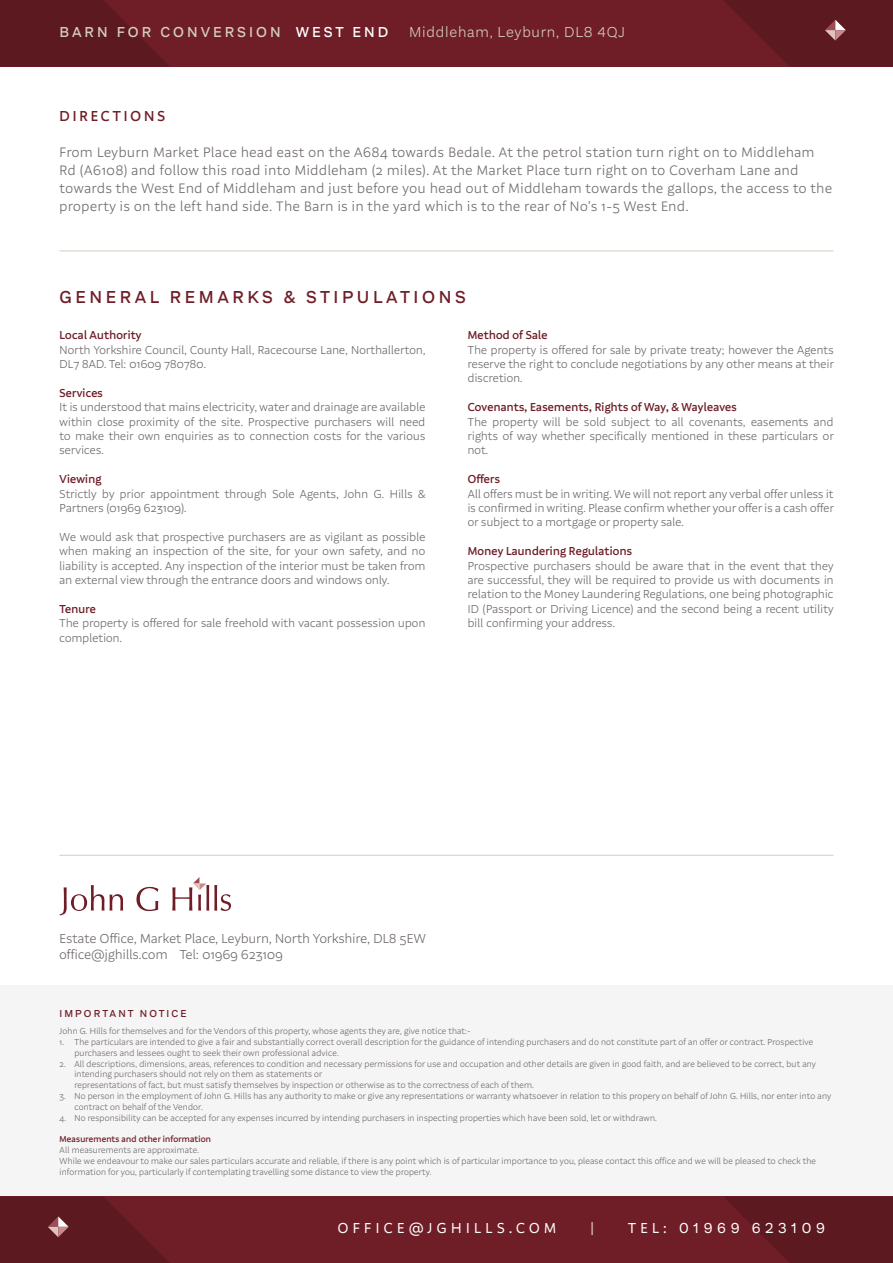
<style>
.page{position:relative;width:893px;height:1263px;background:#fff}
.page>*{position:absolute;margin:0;border:0;box-sizing:border-box;transform-origin:0 0}
.t1{font:500 18px "Aestetico";letter-spacing:.2em;color:#6f1d26}
.t2{font:500 15px "Aestetico";letter-spacing:.2em;color:#d3cdbe}
.t3{font:300 15px "Aestetico";letter-spacing:.05em;color:#d3cdbe}
.t4{font:15px "Aestetico Formal";letter-spacing:.3em;color:#fff}
.t5{font:15px "Aestetico";letter-spacing:.3em;color:#fff}
.t6{font:500 15px "Aestetico Formal";letter-spacing:.2em;color:#6f1d26}
.t7{font:15px "Aestetico Formal";color:#e0c2bf}
.t8{font:300 14.25px/18px "Aestetico Formal";letter-spacing:.05em;color:#6e686b}
.t9{font:300 13.5px/16.2px "Aestetico Formal";letter-spacing:.025em;color:#6e686b}
.t10{font:300 12px/14.4px "Aestetico Formal";letter-spacing:.025em;color:#6e686b;text-align:justify}
.t11{font:500 12px "Aestetico Formal";letter-spacing:.025em;color:#6f1d26}
.t12{font:500 10.5px "Aestetico";letter-spacing:.2em;color:#6f1d26}
.t13{font:300 9px/10.8px "Aestetico Formal";letter-spacing:.025em;color:#6e686b}
.t14{font:500 9px "Aestetico Formal";letter-spacing:.025em;color:#6f1d26}
.s1{color:#fff}
.s2{font-family:"Aestetico Formal"}
</style>
<div class="page">
<div style="left:0;top:985px;width:893px;height:212px;background:#f6f5f6"></div>
<div style="left:0;top:1197px;width:893px;height:66px;background:#6f1d26"></div>
<div style="left:0;top:0;width:893px;height:66px;background:#6f1d26"></div>
<svg style="left:724px;top:1197px;width:169px;height:66px"></svg>
<svg style="left:724px;top:0;width:169px;height:66px"></svg>
<svg style="left:0;top:1197px;width:169px;height:66px"></svg>
<svg style="left:0;top:0;width:169px;height:66px"></svg>
<svg style="left:60px;top:885px;width:44px;height:30px"></svg>
<svg style="left:110px;top:894px;width:13px;height:17px"></svg>
<svg style="left:136px;top:887px;width:22px;height:24px"></svg>
<svg style="left:172px;top:877px;width:59px;height:34px"></svg>
<hr style="left:60px;top:250px;width:773px;height:1px;background:#d3cdbe">
<hr style="left:60px;top:855px;width:773px;height:1px;background:#d3cdbe">
<p class="t2" style="left:60px;top:24px;width:330px">BARN FOR CONVERSION <span class="s1">WEST END</span></p>
<p class="t3" style="left:409px;top:24px;width:217px">Middleham, Leyburn, DL8 4QJ</p>
<p class="t6" style="left:60px;top:107px;width:107px">DIRECTIONS</p>
<p class="t8" style="left:60px;top:143px;width:774px">From Leyburn Market Place head east on the A684 towards Bedale. At the petrol station turn right on to Middleham Rd (A6108) and follow this road into Middleham (2 miles). At the Market Place turn right on to Coverham Lane and towards the West End of Middleham and just before you head out of Middleham towards the gallops, the access to the property is on the left hand side. The Barn is in the yard which is to the rear of No’s 1-5 West End.</p>
<h1 class="t1" style="left:60px;top:286px;width:408px">GENERAL REMARKS &amp; STIPULATIONS</h1>
<p class="t11" style="left:60px;top:328px;width:84px">Local Authority</p>
<p class="t10" style="left:60px;top:342px;width:367px">North Yorkshire Council, County Hall, Racecourse Lane, Northallerton,<br>DL7 8AD. Tel: 01609 780780.</p>
<p class="t11" style="left:60px;top:386px;width:45px">Services</p>
<p class="t10" style="left:60px;top:400px;width:367px">It is understood that mains electricity, water and drainage are available within close proximity of the site. Prospective purchasers will need to make their own enquiries as to connection costs for the various services.</p>
<p class="t11" style="left:60px;top:472px;width:43px">Viewing</p>
<p class="t10" style="left:60px;top:486px;width:368px">Strictly by prior appointment through Sole Agents, John G. Hills &amp;<br>Partners (01969 623109).</p>
<p class="t10" style="left:60px;top:530px;width:367px">We would ask that prospective purchasers are as vigilant as possible when making an inspection of the site, for your own safety, and no liability is accepted. Any inspection of the interior must be taken from an external view through the entrance doors and windows only.</p>
<p class="t11" style="left:60px;top:602px;width:38px">Tenure</p>
<p class="t10" style="left:60px;top:616px;width:367px">The property is offered for sale freehold with vacant possession upon completion.</p>
<p class="t11" style="left:468px;top:328px;width:81px">Method of Sale</p>
<p class="t10" style="left:468px;top:342px;width:367px">The property is offered for sale by private treaty; however the Agents reserve the right to conclude negotiations by any other means at their discretion.</p>
<p class="t11" style="left:468px;top:400px;width:270px">Covenants, Easements, Rights of Way, &amp; Wayleaves</p>
<p class="t10" style="left:468px;top:414px;width:367px">The property will be sold subject to all covenants, easements and rights of way whether specifically mentioned in these particulars or not.</p>
<p class="t11" style="left:468px;top:472px;width:34px">Offers</p>
<p class="t10" style="left:468px;top:486px;width:368px">All offers must be in writing. We will not report any verbal offer unless it is confirmed in writing. Please confirm whether your offer is a cash offer or subject to a mortgage or property sale.</p>
<p class="t11" style="left:468px;top:544px;width:166px">Money Laundering Regulations</p>
<p class="t10" style="left:468px;top:558px;width:367px">Prospective purchasers should be aware that in the event that they are successful, they will be required to provide us with documents in relation to the Money Laundering Regulations, one being photographic ID (Passport or Driving Licence) and the second being a recent utility bill confirming your address.</p>
<p class="t9" style="left:60px;top:930px;width:368px">Estate Office, Market Place, Leyburn, North Yorkshire, DL8 5EW office@jghills.com Tel: 01969 623109</p>
<p class="t12" style="left:60px;top:1008px;width:128px">IMPORTANT NOTICE</p>
<p class="t13" style="left:60px;top:1026px;width:413px">John G. Hills for themselves and for the Vendors of this property, whose agents they are, give notice that:-</p>
<p class="t13" style="left:74px;top:1036px;width:740px;text-indent:-15px">1. The particulars are intended to give a fair and substantially correct overall description for the guidance of intending purchasers and do not constitute part of an offer or contract. Prospective purchasers and lessees ought to seek their own professional advice.</p>
<p class="t13" style="left:74px;top:1058px;width:743px;text-indent:-15px">2. All descriptions, dimensions, areas, references to condition and necessary permissions for use and occupation and other details are given in good faith, and are believed to be correct, but any intending purchasers should not rely on them as statements or<br>representations of fact, but must satisfy themselves by inspection or otherwise as to the correctness of each of them.</p>
<p class="t13" style="left:74px;top:1090px;width:758px;text-indent:-15px">3. No person in the employment of John G. Hills has any authority to make or give any representations or warranty whatsoever in relation to this propery on behalf of John G. Hills, nor enter into any contract on behalf of the Vendor.</p>
<p class="t13" style="left:60px;top:1112px;width:599px">4. No responsibility can be accepted for any expenses incurred by intending purchasers in inspecting properties which have been sold, let or withdrawn.</p>
<p class="t14" style="left:60px;top:1134px;width:153px">Measurements and other information</p>
<p class="t13" style="left:60px;top:1144px;width:758px">All measurements are approximate.<br>While we endeavour to make our sales particulars accurate and reliable, if there is any point which is of particular importance to you, please contact this office and we will be pleased to check the information for you, particularly if contemplating travelling some distance to view the property.</p>
<p class="t4" style="left:338px;top:1219px;width:220px">OFFICE@JGHILLS.COM</p>
<p class="t7" style="left:591px;top:1219px;width:5px">|</p>
<p class="t5" style="left:628px;top:1219px;width:198px"><span class="s2">TEL:</span> 01969 623109</p>
</div>
